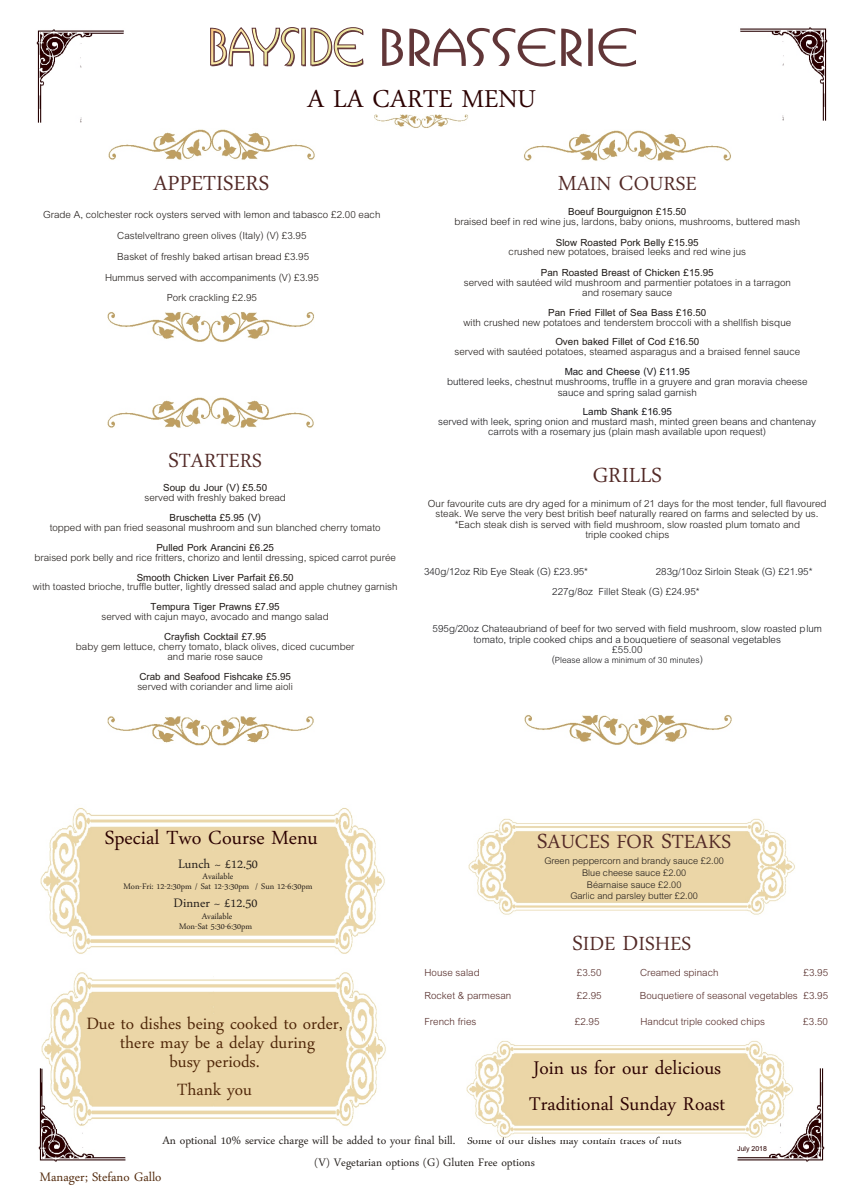
<style>
.page{position:relative;width:842px;height:1191px;background:#fff}
.page>*{position:absolute;margin:0;border:0;box-sizing:border-box;transform-origin:0 0}
.t1{font:35.9px "Daun Penh";letter-spacing:-.01em;color:#2b0000}
.t2{font:30px "Daun Penh";color:#522926}
.t3{font:28px "Daun Penh";color:#522926}
.t4{font:28px "Daun Penh";color:#2b0000}
.t5{font:27px/35.7px "Daun Penh";color:#2b0000}
.t6{font:24px/19px "Daun Penh";color:#4f2608;text-align:center}
.t7{font:18px "Daun Penh";color:#1f1a17}
.t8{font:18px "Daun Penh";color:#4f2608}
.t9{font:16px/21.5px "Daun Penh";color:#1f1a17;text-align:center}
.t10{font:15px/20.8px "Cordia New";color:#1f1a17;text-align:center}
.t11{font:15px/20.8px "Cordia New";color:#17171a}
.t12{font:700 15px "Cordia New";color:#1f1a17}
.t13{font:15px "Cordia New";color:#522926}
.t14{font:700 15px "Cordia New";color:#17171a}
.t15{font:14px/11.7px "Cordia New";color:#1f1a17;text-align:center}
.t16{font:13px "Cordia New";color:#17171a}
.t17{font:11.9px/9.6px "Daun Penh";color:#1f1a17;text-align:center}
.t18{font:7px "Arial";color:#2b0000}
.s1{font-size:30px}
.s2{font-size:15px}
</style>
<div class="page">
<svg style="left:382px;top:28px;width:254px;height:39px"></svg>
<svg style="left:210px;top:27px;width:153px;height:40px"></svg>
<img style="left:740px;top:27px;width:88px;height:93px">
<img style="left:737px;top:1068px;width:88px;height:94px">
<img style="left:36px;top:29px;width:88px;height:93px">
<img style="left:38px;top:1069px;width:88px;height:93px">
<img style="left:108px;top:129px;width:207px;height:31px">
<img style="left:524px;top:130px;width:207px;height:31px">
<img style="left:375px;top:114px;width:94px;height:14px">
<img style="left:108px;top:716px;width:206px;height:30px">
<img style="left:469px;top:818px;width:326px;height:97px">
<img style="left:42px;top:972px;width:344px;height:157px">
<img style="left:40px;top:807px;width:345px;height:147px">
<img style="left:466px;top:1040px;width:327px;height:99px">
<img style="left:107px;top:312px;width:208px;height:30px">
<img style="left:107px;top:397px;width:207px;height:31px">
<img style="left:525px;top:714px;width:207px;height:31px">
<h1 class="t1" style="left:308px;top:73px;width:230px">A LA CARTE MENU</h1>
<h2 class="t2" style="left:154px;top:162px;width:117px">APPETISERS</h2>
<p class="t10" style="left:43px;top:203px;width:339px">Grade A, colchester rock oysters served with lemon and tabasco £2.00 each Castelveltrano green olives (Italy) (V) £3.95<br>Basket of freshly baked artisan bread £3.95<br>Hummus served with accompaniments (V) £3.95<br>Pork crackling £2.95</p>
<h3 class="t3" style="left:169px;top:441px;width:95px"><span class="s1">S</span>TARTERS</h3>
<p class="t12" style="left:163px;top:479px;width:106px">Soup du Jour (V) £5.50</p>
<p class="t10" style="left:145px;top:486px;width:143px">served with freshly baked bread</p>
<p class="t12" style="left:170px;top:509px;width:93px">Bruschetta £5.95 (V)</p>
<p class="t10" style="left:50px;top:516px;width:332px">topped with pan fried seasonal mushroom and sun blanched cherry tomato</p>
<p class="t12" style="left:156px;top:538px;width:119px">Pulled Pork Arancini £6.25</p>
<p class="t10" style="left:34px;top:545px;width:363px">braised pork belly and rice fritters, chorizo and lentil dressing, spiced carrot purée</p>
<p class="t12" style="left:137px;top:568px;width:159px">Smooth Chicken Liver Parfait £6.50</p>
<p class="t10" style="left:33px;top:575px;width:366px">with toasted brioche, truffle butter, lightly dressed salad and apple chutney garnish</p>
<p class="t12" style="left:151px;top:598px;width:131px">Tempura Tiger Prawns £7.95</p>
<p class="t10" style="left:102px;top:605px;width:229px">served with cajun mayo, avocado and mango salad</p>
<p class="t12" style="left:164px;top:627px;width:104px">Crayfish Cocktail £7.95</p>
<p class="t10" style="left:76px;top:634px;width:280px">baby gem lettuce, cherry tomato, black olives, diced cucumber</p>
<p class="t10" style="left:167px;top:645px;width:97px">and marie rose sauce</p>
<p class="t12" style="left:139px;top:667px;width:153px">Crab and Seafood Fishcake £5.95</p>
<p class="t10" style="left:137px;top:674px;width:157px">served with coriander and lime aioli</p>
<h3 class="t3" style="left:558px;top:164px;width:140px"><span class="s1">M</span>AIN <span class="s1">C</span>OURSE</h3>
<p class="t12" style="left:568px;top:203px;width:120px">Boeuf Bourguignon £15.50</p>
<p class="t10" style="left:455px;top:210px;width:347px">braised beef in red wine jus, lardons, baby onions, mushrooms, buttered mash</p>
<p class="t12" style="left:556px;top:233px;width:144px">Slow Roasted Pork Belly £15.95</p>
<p class="t10" style="left:509px;top:240px;width:239px">crushed new potatoes, braised leeks and red wine jus</p>
<p class="t12" style="left:541px;top:263px;width:174px">Pan Roasted Breast of Chicken £15.95</p>
<p class="t10" style="left:464px;top:270px;width:329px">served with sautéed wild mushroom and parmentier potatoes in a tarragon</p>
<p class="t10" style="left:582px;top:281px;width:92px">and rosemary sauce</p>
<p class="t12" style="left:548px;top:303px;width:160px">Pan Fried Fillet of Sea Bass £16.50</p>
<p class="t10" style="left:464px;top:310px;width:329px">with crushed new potatoes and tenderstem broccoli with a shellfish bisque</p>
<p class="t12" style="left:555px;top:333px;width:145px">Oven baked Fillet of Cod £16.50</p>
<p class="t10" style="left:454px;top:340px;width:347px">served with sautéed potatoes, steamed asparagus and a braised fennel sauce</p>
<p class="t14" style="left:565px;top:363px;width:127px">Mac and Cheese (V) £11.95</p>
<p class="t11" style="left:447px;top:370px;width:362px">buttered leeks, chestnut mushrooms, truffle in a gruyere and gran moravia cheese</p>
<p class="t11" style="left:558px;top:380px;width:141px">sauce and spring salad garnish</p>
<p class="t14" style="left:583px;top:402px;width:91px">Lamb Shank £16.95</p>
<p class="t11" style="left:438px;top:410px;width:380px">served with leek, spring onion and mustard mash, minted green beans and chantenay</p>
<p class="t11" style="left:488px;top:420px;width:280px">carrots with a rosemary jus (plain mash available upon request)</p>
<h2 class="t2" style="left:593px;top:454px;width:71px">GRILLS</h2>
<p class="t10" style="left:428px;top:492px;width:400px">Our favourite cuts are dry aged for a minimum of 21 days for the most tender, full flavoured</p>
<p class="t10" style="left:436px;top:502px;width:384px">steak. We serve the very best british beef naturally reared on farms and selected by us.</p>
<p class="t10" style="left:455px;top:512px;width:347px">*Each steak dish is served with field mushroom, slow roasted plum tomato and</p>
<p class="t10" style="left:585px;top:523px;width:85px">triple cooked chips</p>
<p class="t11" style="left:424px;top:559px;width:166px">340g/12oz Rib Eye Steak (G) £23.95*</p>
<p class="t11" style="left:552px;top:559px;width:262px;text-indent:104px">283g/10oz Sirloin Steak (G) £21.95*<br>227g/8oz Fillet Steak (G) £24.95*</p>
<p class="t11" style="left:433px;top:617px;width:391px">595g/20oz Chateaubriand of beef for two served with field mushroom, slow roasted plum</p>
<p class="t11" style="left:474px;top:627px;width:309px">tomato, triple cooked chips and a bouquetiere of seasonal vegetables</p>
<p class="t11" style="left:612px;top:638px;width:32px">£55.00</p>
<p class="t16" style="left:552px;top:652px;width:153px"><span class="s2">(</span>Please allow a minimum of 30 minutes<span class="s2">)</span></p>
<h3 class="t4" style="left:105px;top:818px;width:215px">Special Two Course Menu</h3>
<p class="t7" style="left:178px;top:851px;width:81px">Lunch ~ £12.50</p>
<p class="t17" style="left:123px;top:870px;width:191px">Available<br>Mon-Fri: 12-2:30pm / Sat 12-3:30pm / Sun 12-6:30pm</p>
<p class="t7" style="left:174px;top:891px;width:85px">Dinner ~ £12.50</p>
<p class="t17" style="left:179px;top:911px;width:75px">Available<br>Mon-Sat 5:30-6:30pm</p>
<h3 class="t6" style="left:86px;top:1011px;width:258px">Due to dishes being cooked to order, there may be a delay during<br>busy periods.</h3>
<h3 class="t6" style="left:177px;top:1077px;width:77px">Thank you</h3>
<h3 class="t3" style="left:537px;top:822px;width:196px"><span class="s1">S</span>AUCES FOR <span class="s1">S</span>TEAKS</h3>
<p class="t15" style="left:544px;top:854px;width:181px">Green peppercorn and brandy sauce £2.00<br>Blue cheese sauce £2.00<br>Béarnaise sauce £2.00<br>Garlic and parsley butter £2.00</p>
<h3 class="t3" style="left:572px;top:924px;width:120px"><span class="s1">S</span>IDE <span class="s1">D</span>ISHES</h3>
<p class="t13" style="left:425px;top:963px;width:57px">House salad</p>
<p class="t13" style="left:577px;top:963px;width:26px">£3.50</p>
<p class="t13" style="left:640px;top:963px;width:80px">Creamed spinach</p>
<p class="t13" style="left:803px;top:963px;width:26px">£3.95</p>
<p class="t13" style="left:425px;top:985px;width:88px">Rocket &amp; parmesan</p>
<p class="t13" style="left:577px;top:985px;width:26px">£2.95</p>
<p class="t13" style="left:640px;top:985px;width:190px">Bouquetiere of seasonal vegetables £3.95</p>
<p class="t13" style="left:425px;top:1012px;width:53px">French fries</p>
<p class="t13" style="left:575px;top:1012px;width:26px">£2.95</p>
<p class="t13" style="left:641px;top:1012px;width:126px">Handcut triple cooked chips</p>
<p class="t13" style="left:803px;top:1012px;width:26px">£3.50</p>
<h3 class="t5" style="left:529px;top:1047px;width:197px">Join us for our delicious<br>Traditional Sunday Roast</h3>
<p class="t9" style="left:162px;top:1128px;width:521px">An optional 10% service charge will be added to your final bill. Some of our dishes may contain traces of nuts (V) Vegetarian options (G) Gluten Free options</p>
<p class="t18" style="left:737px;top:1145px;width:31px">July 2018</p>
<p class="t8" style="left:40px;top:1164px;width:123px">Manager; Stefano Gallo</p>
</div>
